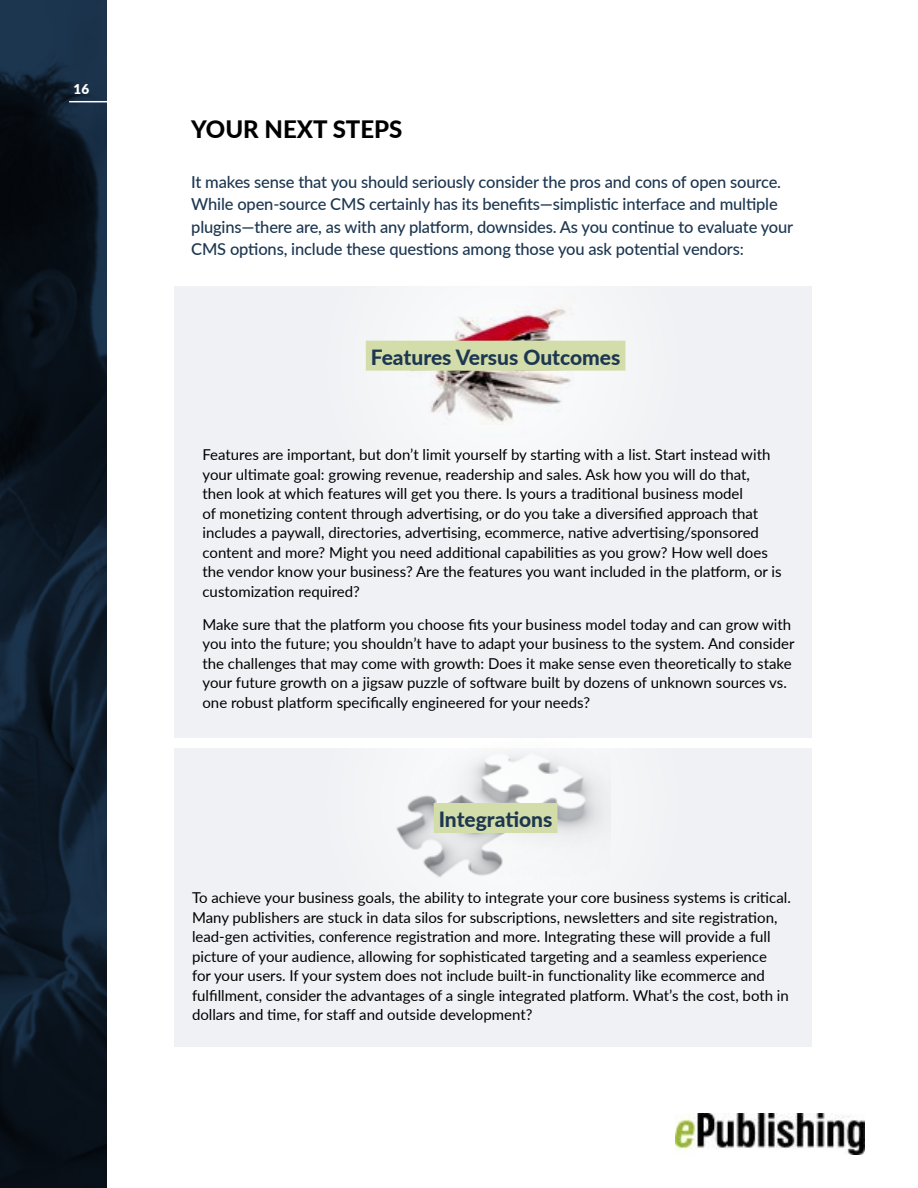
<style>
.page{position:relative;width:918px;height:1188px;background:#fff}
.page>*{position:absolute;margin:0;border:0;box-sizing:border-box;transform-origin:0 0}
.t1{font:800 24px "Lato";color:#000}
.t2{font:800 21px "Lato";color:#1d3751}
.t3{font:500 16.5px/22.5px "Lato";letter-spacing:-.01em;color:#1d3751}
.t4{font:15px/19.5px "Lato";color:#000}
.t5{font:900 13.5px "Lato";color:#fff}
</style>
<div class="page">
<svg style="left:0;top:0;width:107px;height:1188px;background:#0d1927"></svg>
<img style="left:675px;top:1113px;width:189px;height:42px">
<hr style="left:69px;top:101px;width:46px;height:1px;background:#fff">
<div style="left:175px;top:748px;width:637px;height:298px;background:#eff1f4"></div>
<div style="left:314px;top:614px;width:376px;height:376px;background:#f2f3f6;border-radius:50%"></div>
<img style="left:364px;top:738px;width:247px;height:139px">
<div style="left:434px;top:803px;width:123px;height:30px;background:#d3ddaa"></div>
<div style="left:175px;top:286px;width:637px;height:452px;background:#eff1f4"></div>
<div style="left:314px;top:177px;width:376px;height:376px;background:#f4f5f7;border-radius:50%"></div>
<img style="left:383px;top:308px;width:221px;height:114px">
<div style="left:366px;top:341px;width:259px;height:30px;background:#d3ddaa"></div>
<p class="t5" style="left:74px;top:79px;width:17px">16</p>
<h1 class="t1" style="left:191px;top:112px;width:213px">YOUR NEXT STEPS</h1>
<p class="t3" style="left:191px;top:170px;width:604px">It makes sense that you should seriously consider the pros and cons of open source.<br>While open-source CMS certainly has its benefits—simplistic interface and multiple plugins—there are, as with any platform, downsides. As you continue to evaluate your CMS options, include these questions among those you ask potential vendors:</p>
<h2 class="t2" style="left:371px;top:341px;width:251px">Features Versus Outcomes</h2>
<p class="t4" style="left:202px;top:445px;width:581px">Features are important, but don’t limit yourself by starting with a list. Start instead with your ultimate goal: growing revenue, readership and sales. Ask how you will do that, then look at which features will get you there. Is yours a traditional business model<br>of monetizing content through advertising, or do you take a diversified approach that includes a paywall, directories, advertising, ecommerce, native advertising/sponsored content and more? Might you need additional capabilities as you grow? How well does the vendor know your business? Are the features you want included in the platform, or is customization required?</p>
<p class="t4" style="left:202px;top:614px;width:594px">Make sure that the platform you choose fits your business model today and can grow with you into the future; you shouldn’t have to adapt your business to the system. And consider the challenges that may come with growth: Does it make sense even theoretically to stake your future growth on a jigsaw puzzle of software built by dozens of unknown sources vs. one robust platform specifically engineered for your needs?</p>
<h2 class="t2" style="left:439px;top:804px;width:115px">Integrations</h2>
<p class="t4" style="left:192px;top:887px;width:600px">To achieve your business goals, the ability to integrate your core business systems is critical.<br>Many publishers are stuck in data silos for subscriptions, newsletters and site registration, lead-gen activities, conference registration and more. Integrating these will provide a full picture of your audience, allowing for sophisticated targeting and a seamless experience<br>for your users. If your system does not include built-in functionality like ecommerce and fulfillment, consider the advantages of a single integrated platform. What’s the cost, both in dollars and time, for staff and outside development?</p>
</div>
